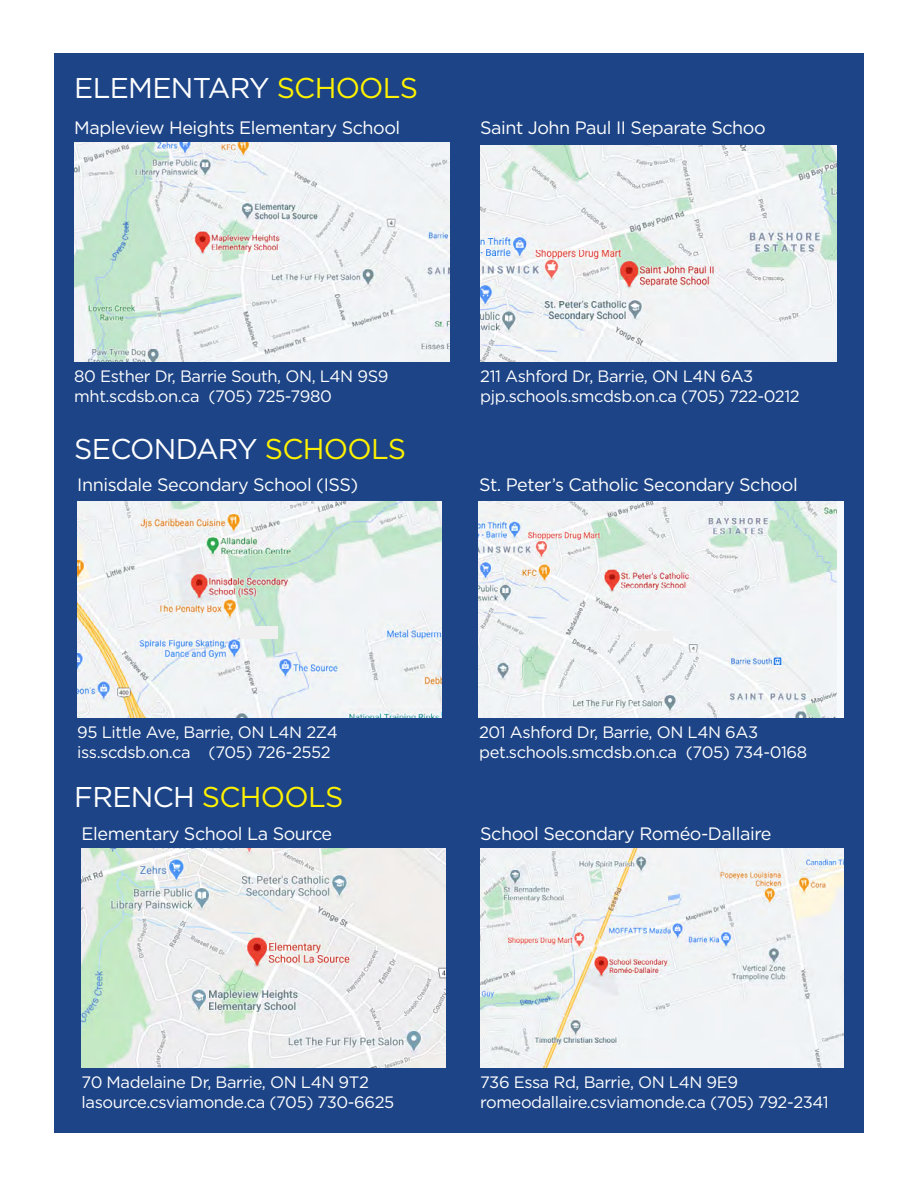
<style>
.page{position:relative;width:918px;height:1188px;background:#fff}
.page>*{position:absolute;margin:0;border:0;box-sizing:border-box;transform-origin:0 0}
.t1{font:28.65px "Gotham";letter-spacing:-.025em;color:#fff}
.t2{font:28.65px "Gotham";letter-spacing:-.025em;color:#fff200}
.t3{font:18px "Gotham";letter-spacing:-.025em;color:#fff}
.t4{font:16.5px/19.8px "Gotham";letter-spacing:-.025em;color:#fff}
.s1{color:#fff200}
.s2{color:#fff}
</style>
<div class="page">
<div style="left:54px;top:53px;width:810px;height:1080px;background:#1d4486"></div>
<img style="left:77px;top:501px;width:365px;height:217px">
<img style="left:479px;top:501px;width:365px;height:217px">
<svg style="left:238px;top:604px;width:31px;height:8px"></svg>
<img style="left:479px;top:502px;width:358px;height:216px">
<div style="left:240px;top:626px;width:38px;height:13px;background:#f0f0f0"></div>
<div style="left:635px;top:631px;width:38px;height:12px;background:#f0f0f0"></div>
<img style="left:74px;top:142px;width:375px;height:220px">
<img style="left:480px;top:145px;width:357px;height:217px">
<img style="left:82px;top:848px;width:364px;height:219px">
<img style="left:480px;top:848px;width:364px;height:219px">
<h1 class="t1" style="left:74px;top:69px;width:345px">ELEMENTARY <span class="s1">SCHOOLS</span></h1>
<p class="t3" style="left:74px;top:116px;width:327px">Mapleview Heights Elementary School</p>
<p class="t3" style="left:480px;top:116px;width:287px">Saint John Paul II Separate Schoo</p>
<p class="t4" style="left:74px;top:366px;width:316px">80 Esther Dr, Barrie South, ON, L4N 9S9 mht.scdsb.on.ca (705) 725-7980</p>
<p class="t4" style="left:480px;top:366px;width:321px">211 Ashford Dr, Barrie, ON L4N 6A3 pjp.schools.smcdsb.on.ca (705) 722-0212</p>
<h1 class="t1" style="left:74px;top:431px;width:333px">SECONDARY <span class="s1">SCHOOLS</span></h1>
<p class="t3" style="left:77px;top:473px;width:282px">Innisdale Secondary School (ISS)</p>
<p class="t3" style="left:479px;top:473px;width:320px">St. Peter’s Catholic Secondary School</p>
<p class="t4" style="left:77px;top:722px;width:262px">95 Little Ave, Barrie, ON L4N 2Z4 iss.scdsb.on.ca (705) 726-2552</p>
<p class="t4" style="left:479px;top:722px;width:330px">201 Ashford Dr, Barrie, ON L4N 6A3 pet.schools.smcdsb.on.ca (705) 734-0168</p>
<h1 class="t2" style="left:74px;top:778px;width:271px"><span class="s2">FRENCH</span> SCHOOLS</h1>
<p class="t3" style="left:82px;top:822px;width:252px">Elementary School La Source</p>
<p class="t3" style="left:480px;top:822px;width:293px">School Secondary Roméo-Dallaire</p>
<p class="t4" style="left:82px;top:1072px;width:314px">70 Madelaine Dr, Barrie, ON L4N 9T2 lasource.csviamonde.ca (705) 730-6625</p>
<p class="t4" style="left:480px;top:1072px;width:350px">736 Essa Rd, Barrie, ON L4N 9E9 romeodallaire.csviamonde.ca (705) 792-2341</p>
</div>
